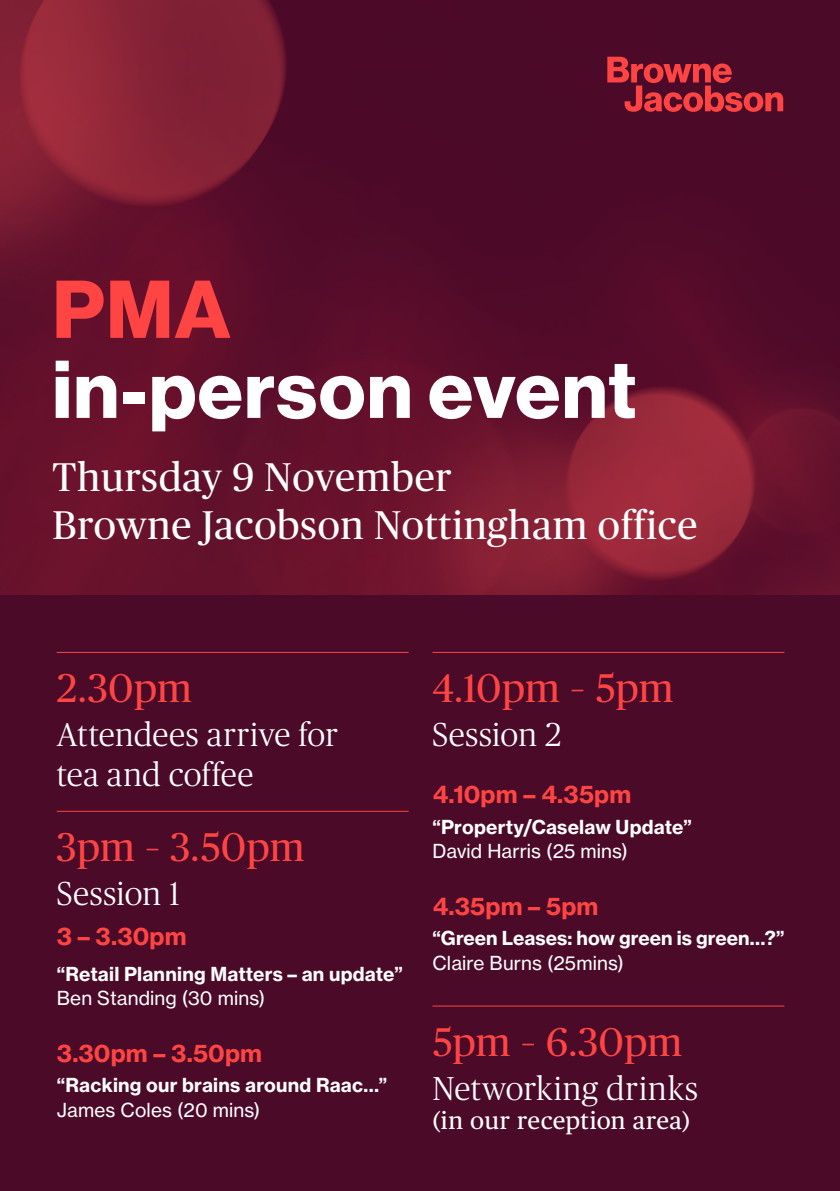
<style>
.page{position:relative;width:840px;height:1191px;background:#fff}
.page>*{position:absolute;margin:0;border:0;box-sizing:border-box;transform-origin:0 0}
.t1{font:80px "N Haas Grotesk DS Pro 75 Bd";letter-spacing:.02em;color:#fff}
.t2{font:80px "N Haas Grotesk DS Pro 75 Bd";color:#ff4543}
.t3{font:40px/48px "Publico Headline";letter-spacing:.02em;color:#fff}
.t4{font:40px "Publico Headline";color:#ff4543}
.t5{font:300 33px/39.6px "Publico Headline";letter-spacing:.015em;color:#fff}
.t6{font:24.4px "Publico Text";letter-spacing:.01em;color:#fff}
.t7{font:24px "N Haas Grotesk TX Pro 75 Bd";letter-spacing:.01em;color:#ff4543}
.t8{font:19px "N Haas Grotesk TX Pro 75 Bd";letter-spacing:.01em;color:#fff}
.t9{font:19px "N Haas Grotesk TX Pro 55 Rg";letter-spacing:.005em;color:#fff}
</style>
<div class="page">
<img style="left:0;top:0;width:839px;height:595px">
<div style="left:0;top:595px;width:839px;height:596px;background:#4b0a28"></div>
<svg style="left:607px;top:57px;width:175px;height:55px;background:#8c1f31"></svg>
<hr style="left:57px;top:652px;width:351px;height:1px;background:#ff4543">
<hr style="left:57px;top:811px;width:351px;height:1px;background:#ff4543">
<hr style="left:432px;top:652px;width:351px;height:1px;background:#ff4543">
<hr style="left:432px;top:1005px;width:351px;height:1px;background:#ff4543">
<h1 class="t2" style="left:52px;top:263px;width:179px">PMA</h1>
<h1 class="t1" style="left:52px;top:343px;width:585px">in-person event</h1>
<h2 class="t3" style="left:52px;top:451px;width:646px">Thursday 9 November<br>Browne Jacobson Nottingham office</h2>
<h2 class="t4" style="left:57px;top:660px;width:137px">2.30pm</h2>
<h3 class="t5" style="left:57px;top:712px;width:282px">Attendees arrive for tea and coffee</h3>
<h2 class="t4" style="left:57px;top:819px;width:249px">3pm – 3.50pm</h2>
<h3 class="t5" style="left:57px;top:871px;width:124px">Session 1</h3>
<p class="t7" style="left:57px;top:921px;width:131px">3 – 3.30pm</p>
<p class="t8" style="left:57px;top:961px;width:347px">“Retail Planning Matters – an update”</p>
<p class="t9" style="left:57px;top:986px;width:210px">Ben Standing (30 mins)</p>
<p class="t7" style="left:57px;top:1037px;width:207px">3.30pm – 3.50pm</p>
<p class="t8" style="left:57px;top:1073px;width:332px">“Racking our brains around Raac…”</p>
<p class="t9" style="left:57px;top:1098px;width:205px">James Coles (20 mins)</p>
<h2 class="t4" style="left:432px;top:660px;width:242px">4.10pm – 5pm</h2>
<h3 class="t5" style="left:432px;top:712px;width:130px">Session 2</h3>
<p class="t7" style="left:432px;top:779px;width:200px">4.10pm – 4.35pm</p>
<p class="t8" style="left:432px;top:814px;width:261px">“Property/Caselaw Update”</p>
<p class="t9" style="left:432px;top:839px;width:197px">David Harris (25 mins)</p>
<p class="t7" style="left:432px;top:891px;width:167px">4.35pm – 5pm</p>
<p class="t8" style="left:432px;top:926px;width:353px">“Green Leases: how green is green…?”</p>
<p class="t9" style="left:432px;top:951px;width:193px">Claire Burns (25mins)</p>
<h2 class="t4" style="left:432px;top:1014px;width:251px">5pm – 6.30pm</h2>
<h3 class="t5" style="left:432px;top:1066px;width:267px">Networking drinks</h3>
<p class="t6" style="left:432px;top:1102px;width:259px">(in our reception area)</p>
</div>
